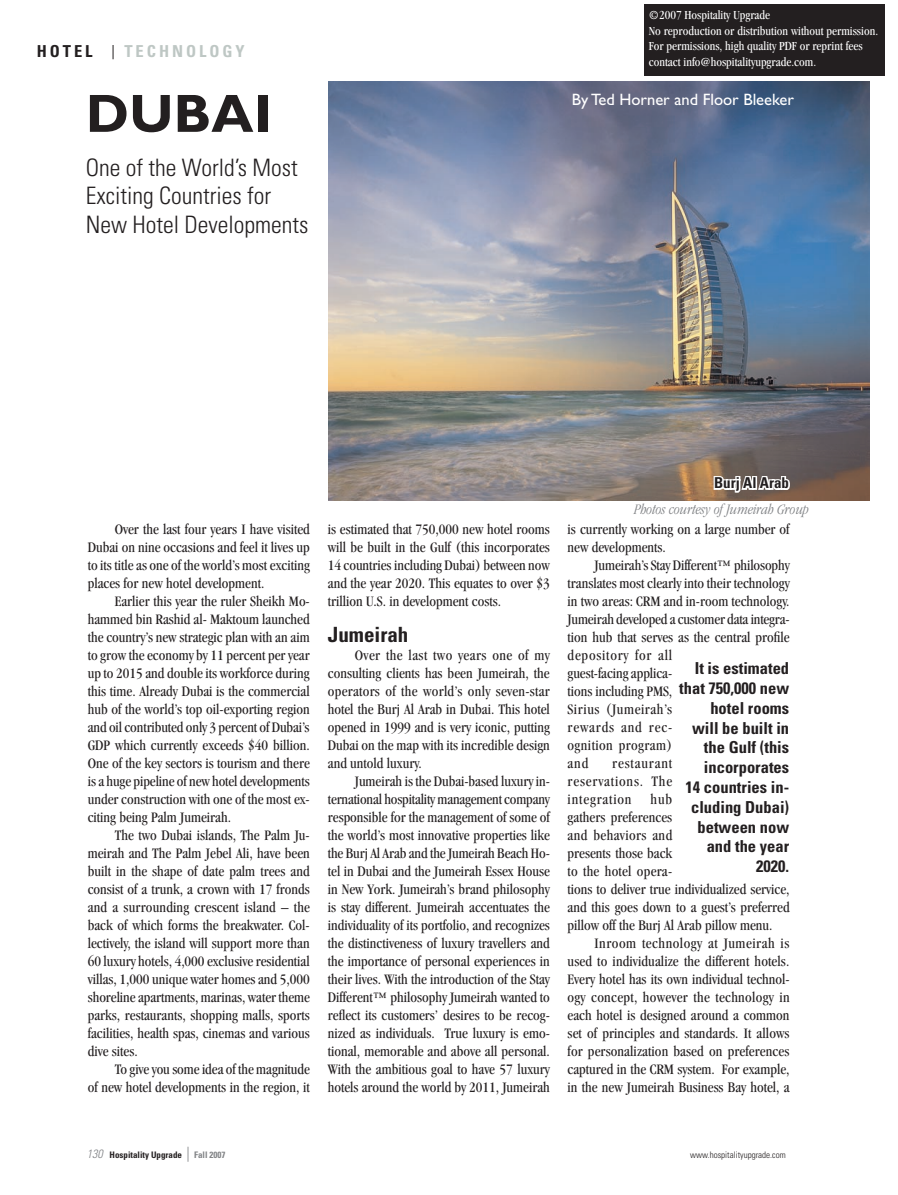
<style>
.page{position:relative;width:898px;height:1195px;background:#fff}
.page>*{position:absolute;margin:0;border:0;box-sizing:border-box;transform-origin:0 0}
.t1{font:700 54px "Gill Sans";color:#231f20}
.t2{font:300 condensed 24px/28.8px "Univers";color:#231f20}
.Body_Text{font:700 condensed 21px "Univers";color:#231f20}
.Body_Text-2{font:700 condensed 16.5px/19.8px "Univers";color:#231f20;text-align:right}
.Writers__names{font:16.5px "Gill Sans";color:#fff}
.button_type{font:700 condensed 16.5px "Univers";letter-spacing:.18em;color:#bec7c4}
.button_type-2{font:700 condensed 16.5px "Univers";letter-spacing:.18em;color:#231f20}
.Body_Text-3{font:condensed 15px/18px "Garamond";color:#231f20;text-align:justify}
.t3{font:italic 300 condensed 15px "Garamond";color:#808285}
.t4{font:700 condensed 15px "Univers";color:#231f20}
.interview1{font:condensed 12.75px/16.2px "Garamond";color:#fff}
.t5{font:700 condensed 9px "Univers";color:#231f20}
.t6{font:300 condensed 9px "Univers";color:#231f20}
.s1{font-weight:300;font-style:italic;font-size:12px;color:#808285}
.s2{font-weight:300;font-size:15px;color:#808285}
.s3{color:#808285}
</style>
<div class="page">
<svg style="left:113px;top:45px;width:1px;height:14px"></svg>
<img style="left:329px;top:81px;width:540px;height:419px">
<svg style="left:712px;top:420px;width:79px;height:76px;background:#877f7d"></svg>
<div style="left:644px;top:5px;width:240px;height:71px;background:#231f20"></div>
<p class="button_type-2" style="left:37px;top:41px;width:57px">HOTEL</p>
<p class="button_type" style="left:124px;top:41px;width:122px">TECHNOLOGY</p>
<p class="t1" style="left:86px;top:81px;width:187px">DUBAI</p>
<p class="t2" style="left:86px;top:153px;width:224px">One of the World’s Most<br>Exciting Countries for<br>New Hotel Developments</p>
<p class="interview1" style="left:649px;top:7px;width:123px">©2007 Hospitality Upgrade</p>
<p class="interview1" style="left:649px;top:22px;width:231px">No reproduction or distribution without permission.</p>
<p class="interview1" style="left:649px;top:38px;width:215px">For permissions, high quality PDF or reprint fees contact info@hospitalityupgrade.com.</p>
<p class="Writers__names" style="left:572px;top:90px;width:223px">By Ted Horner and Floor Bleeker</p>
<p class="Body_Text-3" style="left:88px;top:520px;width:224px;text-indent:27px">Over the last four years I have visited Dubai on nine occasions and feel it lives up to its title as one of the world’s most exciting places for new hotel development.</p>
<p class="Body_Text-3" style="left:88px;top:592px;width:224px;text-indent:27px">Earlier this year the ruler Sheikh Mo&shy;hammed bin Rashid al- Maktoum launched the country’s new strategic plan with an aim to grow the economy by 11 percent per year up to 2015 and double its workforce during this time. Already Dubai is the commercial hub of the world’s top oil-exporting region and oil contributed only 3 percent of Dubai’s GDP which currently exceeds $40 billion.<br>One of the key sectors is tourism and there is a huge pipeline of new hotel developments under construction with one of the most ex&shy;citing being Palm Jumeirah.</p>
<p class="Body_Text-3" style="left:88px;top:826px;width:224px;text-indent:27px">The two Dubai islands, The Palm Ju&shy;meirah and The Palm Jebel Ali, have been built in the shape of date palm trees and consist of a trunk, a crown with 17 fronds and a surrounding crescent island – the back of which forms the breakwater. Col&shy;lectively, the island will support more than 60 luxury hotels, 4,000 exclusive residential villas, 1,000 unique water homes and 5,000 shoreline apartments, marinas, water theme parks, restaurants, shopping malls, sports facilities, health spas, cinemas and various dive sites.</p>
<p class="Body_Text-3" style="left:88px;top:1060px;width:224px;text-align:right">To give you some idea of the magnitude<br>of new hotel developments in the region, it</p>
<p class="Body_Text-3" style="left:328px;top:520px;width:224px">is estimated that 750,000 new hotel rooms will be built in the Gulf (this incorporates 14 countries including Dubai) between now and the year 2020. This equates to over $3 trillion U.S. in development costs.</p>
<p class="Body_Text" style="left:328px;top:621px;width:82px">Jumeirah</p>
<p class="Body_Text-3" style="left:328px;top:646px;width:224px;text-indent:27px">Over the last two years one of my consulting clients has been Jumeirah, the operators of the world’s only seven-star hotel the Burj Al Arab in Dubai. This hotel opened in 1999 and is very iconic, putting Dubai on the map with its incredible design and untold luxury.</p>
<p class="Body_Text-3" style="left:328px;top:772px;width:224px;text-indent:27px">Jumeirah is the Dubai-based luxury in&shy;ternational hospitality management company responsible for the management of some of the world’s most innovative properties like the Burj Al Arab and the Jumeirah Beach Ho&shy;tel in Dubai and the Jumeirah Essex House in New York. Jumeirah’s brand philosophy is stay different. Jumeirah accentuates the individuality of its portfolio, and recognizes the distinctiveness of luxury travellers and the importance of personal experiences in their lives. With the introduction of the Stay Different™ philosophy Jumeirah wanted to reflect its customers’ desires to be recog&shy;nized as individuals. True luxury is emo&shy;tional, memorable and above all personal.<br>With the ambitious goal to have 57 luxury hotels around the world by 2011, Jumeirah</p>
<p class="t4" style="left:714px;top:474px;width:76px">Burj Al Arab</p>
<p class="t3" style="left:634px;top:501px;width:176px">Photos courtesy of Jumeirah Group</p>
<p class="Body_Text-3" style="left:567px;top:520px;width:224px">is currently working on a large number of new developments.</p>
<p class="Body_Text-3" style="left:567px;top:556px;width:224px;text-align:left;text-indent:27px">Jumeirah’s Stay Different™ philosophy translates most clearly into their technology in two areas: CRM and in-room technology.<br>Jumeirah developed a customer data integra&shy;tion hub that serves as the central profile depository for all<br>guest-facing applica-<br>tions including PMS,<br>Sirius (Jumeirah’s<br>rewards and rec-<br>ognition program)<br>and</p>
<p class="Body_Text-2" style="left:679px;top:658px;width:111px">It is estimated that 750,000 new hotel rooms<br>will be built in the Gulf (this incorporates<br>14 countries in&shy;cluding Dubai) between now and the year<br>2020.</p>
<p class="Body_Text-3" style="left:567px;top:754px;width:106px;text-indent:45px">restaurant reservations. The integration</p>
<p class="Body_Text-3" style="left:567px;top:790px;width:224px;text-align:left;text-indent:83px">hub<br>gathers preferences<br>and behaviors and<br>presents those back<br>to the hotel opera-<br>tions to deliver true individualized service, and this goes down to a guest’s preferred pillow off the Burj Al Arab pillow menu.</p>
<p class="Body_Text-3" style="left:567px;top:934px;width:224px;text-indent:27px">Inroom technology at Jumeirah is used to individualize the different hotels.<br>Every hotel has its own individual technol&shy;ogy concept, however the technology in each hotel is designed around a common set of principles and standards. It allows for personalization based on preferences captured in the CRM system. For example, in the new Jumeirah Business Bay hotel, a</p>
<p class="t5" style="left:87px;top:1149px;width:140px"><span class="s1">130</span> Hospitality Upgrade <span class="s2">|</span> <span class="s3">Fall 2007</span></p>
<p class="t6" style="left:690px;top:1149px;width:97px">www.hospitalityupgrade.com</p>
</div>
